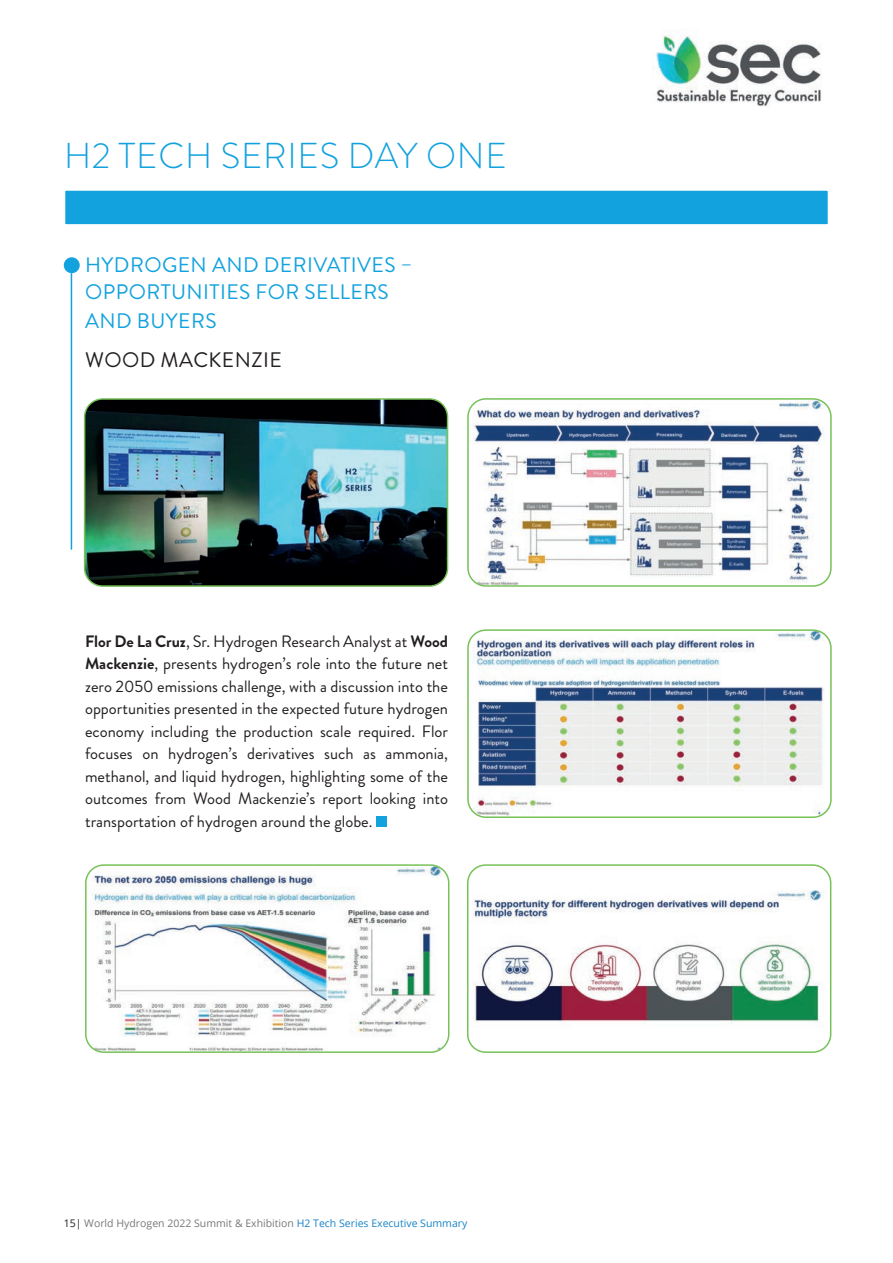
<style>
.page{position:relative;width:893px;height:1263px;background:#fff}
.page>*{position:absolute;margin:0;border:0;box-sizing:border-box;transform-origin:0 0}
.t1{font:300 36px "Brandon Grotesque";letter-spacing:.02em;color:#12a2dd}
.t2{font:21px/27.9px "Brandon Grotesque";letter-spacing:.02em;color:#12a2dd}
.t3{font:21px "Brandon Grotesque";letter-spacing:.02em;color:#231f20}
.t4{font:16.5px/22.5px "Brandon Grotesque";color:#231f20;text-align:justify}
.t5{font:10.5px "Open Sans";color:#76787b}
.s1{font-weight:700}
.s2{color:#231f20}
.s3{color:#1984c6}
</style>
<div class="page">
<img style="left:653px;top:35px;width:168px;height:71px">
<div style="left:376px;top:816px;width:11px;height:11px;background:#12a2dd"></div>
<div style="left:65px;top:190px;width:763px;height:35px;background:#12a2dd"></div>
<div style="left:64px;top:189px;width:765px;height:37px;border:2px solid #fff"></div>
<hr style="left:71px;top:273px;width:1px;height:277px;background:#12a2dd">
<div style="left:64px;top:257px;width:16px;height:16px;background:#12a2dd;border-radius:50%"></div>
<img style="left:85px;top:401px;width:363px;height:185px">
<div style="left:84px;top:398px;width:364px;height:189px;border:2px solid #76c258;border-radius:18px"></div>
<img style="left:88px;top:867px;width:361px;height:185px">
<div style="left:85px;top:864px;width:364px;height:189px;border:2px solid #76c258;border-radius:18px"></div>
<img style="left:470px;top:401px;width:359px;height:183px">
<div style="left:467px;top:398px;width:365px;height:189px;border:2px solid #76c258;border-radius:18px"></div>
<img style="left:470px;top:632px;width:359px;height:183px">
<div style="left:467px;top:629px;width:365px;height:189px;border:2px solid #76c258;border-radius:18px"></div>
<img style="left:468px;top:890px;width:363px;height:162px">
<div style="left:467px;top:864px;width:364px;height:189px;border:2px solid #76c258;border-radius:18px"></div>
<h1 class="t1" style="left:64px;top:131px;width:444px">H2 TECH SERIES DAY ONE</h1>
<p class="t2" style="left:85px;top:251px;width:329px">HYDROGEN AND DERIVATIVES –<br>OPPORTUNITIES FOR SELLERS<br>AND BUYERS</p>
<p class="t3" style="left:85px;top:345px;width:198px">WOOD MACKENZIE</p>
<p class="t4" style="left:85px;top:630px;width:365px"><span class="s1">Flor De La Cruz</span>, Sr. Hydrogen Research Analyst at <span class="s1">Wood Mackenzie</span>, presents hydrogen’s role into the future net zero 2050 emissions challenge, with a discussion into the opportunities presented in the expected future hydrogen economy including the production scale required. Flor focuses on hydrogen’s derivatives such as ammonia, methanol, and liquid hydrogen, highlighting some of the outcomes from Wood Mackenzie’s report looking into transportation of hydrogen around the globe.</p>
<p class="t5" style="left:64px;top:1216px;width:405px"><span class="s2">15|</span> World Hydrogen 2022 Summit &amp; Exhibition <span class="s3">H2 Tech Series Executive Summary</span></p>
</div>
